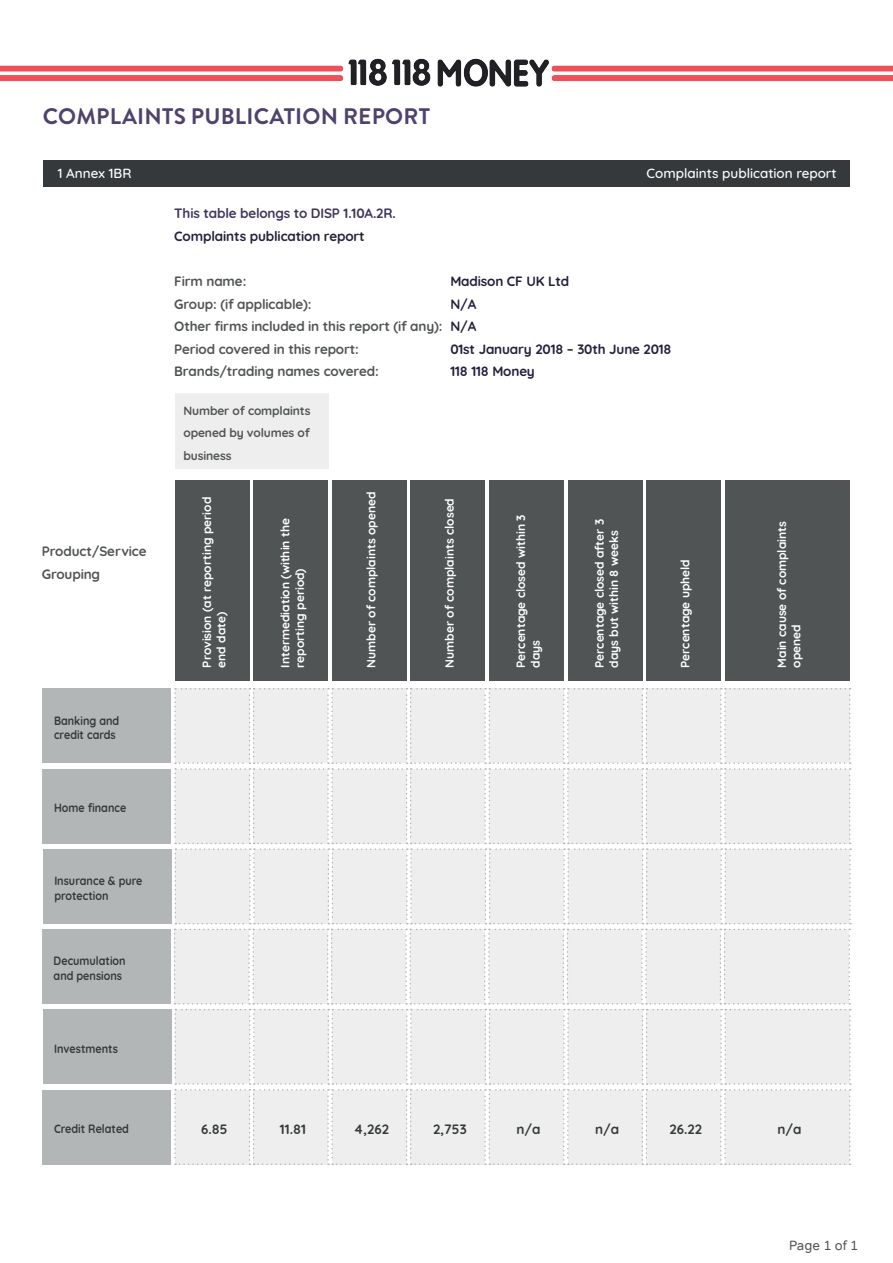
<style>
.page{position:relative;width:893px;height:1263px;background:#fff}
.page>*{position:absolute;margin:0;border:0;box-sizing:border-box;transform-origin:0 0}
.t1{font:700 22.5px "Brandon Grotesque";letter-spacing:.01em;color:#4f436d}
.Key_title{font:700 13.5px/22.5px "Quicksand";letter-spacing:-.01em;color:#515455}
.Key_value{font:700 13.5px "Quicksand";letter-spacing:-.01em;color:#261e3b}
.t2{font:500 13.5px "Quicksand";color:#fff}
.t3{font:700 13.5px "Quicksand";color:#35393b}
.Key_value-2{font:700 13.5px "Quicksand";letter-spacing:-.01em;color:#41365b}
.t4{font:13.5px "Tondo";color:#515455}
.t5{font:700 12px/14.4px "Quicksand";color:#fff}
.t6{font:700 12px "Quicksand";color:#35393b;scale:.9 1}
.Key_title-2{font:700 12px/22.5px "Quicksand";letter-spacing:-.01em;color:#515455;text-align:justify}
</style>
<div class="page">
<img style="left:0;top:59px;width:893px;height:28px">
<div style="left:43px;top:160px;width:807px;height:27px;background:#35393b"></div>
<div style="left:175px;top:480px;width:74px;height:200px;background:#515455"></div>
<div style="left:254px;top:480px;width:74px;height:200px;background:#515455"></div>
<div style="left:332px;top:480px;width:75px;height:200px;background:#515455"></div>
<div style="left:411px;top:480px;width:74px;height:200px;background:#515455"></div>
<div style="left:489px;top:480px;width:75px;height:200px;background:#515455"></div>
<div style="left:568px;top:480px;width:74px;height:200px;background:#515455"></div>
<div style="left:646px;top:480px;width:75px;height:200px;background:#515455"></div>
<div style="left:725px;top:480px;width:125px;height:200px;background:#515455"></div>
<div style="left:43px;top:689px;width:128px;height:74px;background:#b2b6b6"></div>
<div style="left:175px;top:393px;width:154px;height:76px;background:#edeeed"></div>
<div style="left:43px;top:769px;width:128px;height:74px;background:#b2b6b6"></div>
<div style="left:43px;top:849px;width:128px;height:75px;background:#b2b6b6"></div>
<div style="left:42px;top:929px;width:129px;height:75px;background:#b2b6b6"></div>
<div style="left:43px;top:1009px;width:128px;height:75px;background:#b2b6b6"></div>
<div style="left:43px;top:1090px;width:128px;height:74px;background:#b2b6b6"></div>
<svg style="left:174px;top:688px;width:677px;height:477px;background:#edeeed"></svg>
<h2 class="t1" style="left:43px;top:101px;width:389px">COMPLAINTS PUBLICATION REPORT</h2>
<p class="t2" style="left:58px;top:163px;width:75px">1 Annex 1BR</p>
<p class="t2" style="left:646px;top:163px;width:192px">Complaints publication report</p>
<p class="Key_title" style="left:42px;top:539px;width:106px">Product/Service<br>Grouping</p>
<p class="t6" style="left:54px;top:710px;width:74px">Banking and</p>
<p class="t6" style="left:54px;top:725px;width:70px">credit cards</p>
<p class="t6" style="left:54px;top:798px;width:82px">Home finance</p>
<p class="t6" style="left:54px;top:871px;width:99px">Insurance &amp; pure</p>
<p class="t6" style="left:54px;top:885px;width:62px">protection</p>
<p class="t6" style="left:54px;top:951px;width:82px">Decumulation</p>
<p class="t6" style="left:54px;top:966px;width:78px">and pensions</p>
<p class="t6" style="left:54px;top:1039px;width:72px">Investments</p>
<p class="Key_value-2" style="left:174px;top:202px;width:223px">This table belongs to DISP 1.10A.2R.</p>
<p class="Key_value" style="left:174px;top:225px;width:192px">Complaints publication report</p>
<p class="Key_title" style="left:174px;top:269px;width:74px">Firm name:</p>
<p class="Key_title" style="left:174px;top:292px;width:139px">Group: (if applicable):</p>
<p class="Key_title" style="left:174px;top:314px;width:270px">Other firms included in this report (if any):</p>
<p class="Key_title" style="left:174px;top:337px;width:186px">Period covered in this report:</p>
<p class="Key_title" style="left:174px;top:359px;width:206px">Brands/trading names covered:</p>
<p class="Key_value" style="left:450px;top:270px;width:120px">Madison CF UK Ltd</p>
<p class="Key_value" style="left:450px;top:293px;width:27px">N/A</p>
<p class="Key_value" style="left:450px;top:315px;width:27px">N/A</p>
<p class="Key_value" style="left:450px;top:338px;width:223px">01st January 2018 – 30th June 2018</p>
<p class="Key_value" style="left:450px;top:360px;width:86px">118 118 Money</p>
<p class="Key_title-2" style="left:184px;top:398px;width:129px">Number of complaints opened by volumes of business</p>
<p class="t5" style="left:199px;top:668px;width:172px;rotate:-90deg">Provision (at reporting period end date)</p>
<p class="t5" style="left:277px;top:668px;width:151px;rotate:-90deg">Intermediation (within the reporting period)</p>
<p class="t5" style="left:363px;top:668px;width:178px;rotate:-90deg">Number of complaints opened</p>
<p class="t5" style="left:441px;top:668px;width:171px;rotate:-90deg">Number of complaints closed</p>
<p class="t5" style="left:513px;top:668px;width:155px;rotate:-90deg">Percentage closed within 3 days</p>
<p class="t5" style="left:591px;top:668px;width:150px;rotate:-90deg">Percentage closed after 3 days but within 8 weeks</p>
<p class="t5" style="left:677px;top:668px;width:110px;rotate:-90deg">Percentage upheld</p>
<p class="t5" style="left:774px;top:668px;width:148px;rotate:-90deg">Main cause of complaints opened</p>
<p class="t6" style="left:54px;top:1119px;width:85px">Credit Related</p>
<p class="t3" style="left:201px;top:1118px;width:28px">6.85</p>
<p class="t3" style="left:280px;top:1118px;width:28px">11.81</p>
<p class="t3" style="left:354px;top:1118px;width:37px">4,262</p>
<p class="t3" style="left:433px;top:1118px;width:35px">2,753</p>
<p class="t3" style="left:517px;top:1118px;width:26px">n/a</p>
<p class="t3" style="left:595px;top:1118px;width:26px">n/a</p>
<p class="t3" style="left:669px;top:1118px;width:34px">26.22</p>
<p class="t3" style="left:777px;top:1118px;width:26px">n/a</p>
<p class="t4" style="left:789px;top:1237px;width:71px">Page 1 of 1</p>
</div>
